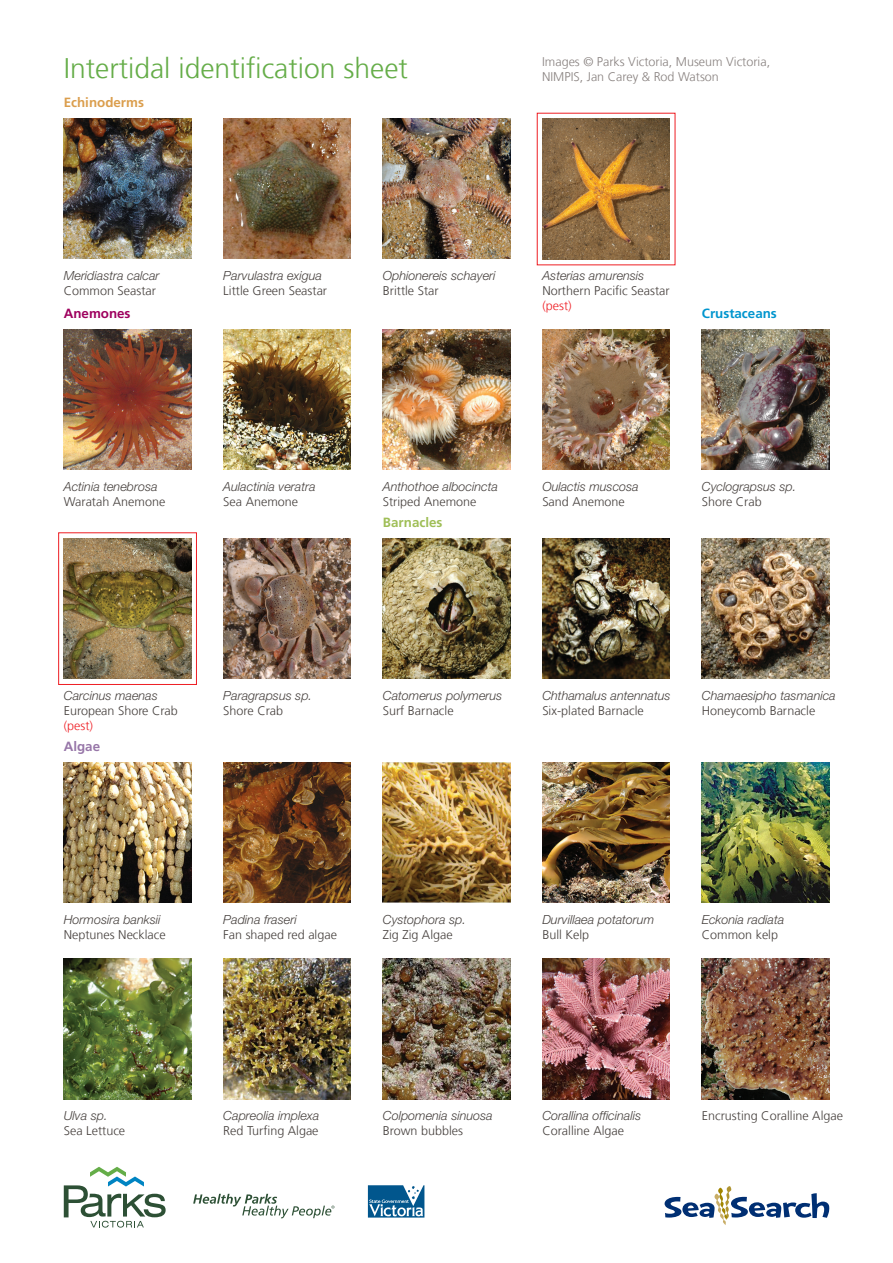
<style>
.page{position:relative;width:893px;height:1263px;background:#fff}
.page>*{position:absolute;margin:0;border:0;box-sizing:border-box;transform-origin:0 0}
.Main_Heading{font:300 28.35px "Frutiger LT Com";color:#65ad48}
.Sub-heading{font:700 13.35px "Frutiger LT Com";color:#db9e4d}
.Sub-heading-2{font:700 13.35px "Frutiger LT Com";color:#0095ce}
.Sub-heading-3{font:700 13.35px "Frutiger LT Com";color:#9fbe56}
.Sub-heading-4{font:700 13.35px "Frutiger LT Com";color:#9e015e}
.Sub-heading-5{font:700 13.35px "Frutiger LT Com";color:#9776a8}
.Captions{font:italic 300 12.6px "Helvetica Neue";color:#453f3c}
.Captions-2{font:300 12.6px "Frutiger LT Com";color:#453f3c}
.Captions-3{font:300 12.6px/15px "Frutiger LT Com";color:#88817f}
.Captions-4{font:300 12.6px "Frutiger LT Com";color:#ee1d23}
</style>
<div class="page">
<svg style="left:368px;top:1185px;width:56px;height:32px"></svg>
<svg style="left:64px;top:1167px;width:102px;height:60px"></svg>
<svg style="left:193px;top:1194px;width:142px;height:24px"></svg>
<svg style="left:665px;top:1186px;width:164px;height:39px"></svg>
<img style="left:64px;top:119px;width:127px;height:140px">
<img style="left:223px;top:119px;width:128px;height:140px">
<img style="left:383px;top:119px;width:127px;height:140px">
<img style="left:64px;top:329px;width:127px;height:141px">
<img style="left:223px;top:329px;width:128px;height:141px">
<img style="left:383px;top:329px;width:127px;height:141px">
<img style="left:542px;top:329px;width:128px;height:141px">
<img style="left:702px;top:329px;width:127px;height:141px">
<img style="left:223px;top:538px;width:128px;height:141px">
<img style="left:383px;top:538px;width:127px;height:141px">
<img style="left:542px;top:538px;width:128px;height:141px">
<img style="left:702px;top:538px;width:127px;height:141px">
<img style="left:64px;top:762px;width:127px;height:140px">
<img style="left:223px;top:762px;width:128px;height:140px">
<img style="left:383px;top:762px;width:127px;height:140px">
<img style="left:542px;top:762px;width:128px;height:140px">
<img style="left:702px;top:762px;width:127px;height:140px">
<img style="left:64px;top:959px;width:127px;height:140px">
<img style="left:223px;top:959px;width:128px;height:140px">
<img style="left:383px;top:959px;width:127px;height:140px">
<img style="left:542px;top:959px;width:128px;height:140px">
<img style="left:702px;top:959px;width:127px;height:140px">
<img style="left:542px;top:119px;width:128px;height:140px">
<img style="left:64px;top:538px;width:127px;height:141px">
<div style="left:58px;top:533px;width:139px;height:152px;border:1px solid #ee1d23"></div>
<p class="Main_Heading" style="left:64px;top:51px;width:346px">Intertidal identification sheet</p>
<p class="Captions-3" style="left:542px;top:54px;width:230px">Images © Parks Victoria, Museum Victoria,<br>NIMPIS, Jan Carey &amp; Rod Watson</p>
<p class="Sub-heading" style="left:64px;top:95px;width:82px">Echinoderms</p>
<p class="Captions" style="left:383px;top:268px;width:114px">Ophionereis schayeri</p>
<p class="Captions-2" style="left:383px;top:283px;width:57px">Brittle Star</p>
<p class="Captions" style="left:64px;top:268px;width:97px">Meridiastra calcar</p>
<p class="Captions-2" style="left:64px;top:283px;width:94px">Common Seastar</p>
<p class="Captions" style="left:223px;top:268px;width:100px">Parvulastra exigua</p>
<p class="Captions-2" style="left:223px;top:283px;width:105px">Little Green Seastar</p>
<p class="Captions" style="left:542px;top:268px;width:103px">Asterias amurensis</p>
<p class="Captions-2" style="left:542px;top:283px;width:129px">Northern Pacific Seastar</p>
<p class="Captions-4" style="left:542px;top:298px;width:31px">(pest)</p>
<p class="Sub-heading-4" style="left:64px;top:306px;width:68px">Anemones</p>
<p class="Sub-heading-2" style="left:702px;top:306px;width:76px">Crustaceans</p>
<p class="Captions" style="left:64px;top:479px;width:95px">Actinia tenebrosa</p>
<p class="Captions-2" style="left:64px;top:494px;width:103px">Waratah Anemone</p>
<p class="Captions" style="left:223px;top:479px;width:94px">Aulactinia veratra</p>
<p class="Captions-2" style="left:223px;top:494px;width:76px">Sea Anemone</p>
<p class="Captions" style="left:383px;top:479px;width:117px">Anthothoe albocincta</p>
<p class="Captions-2" style="left:383px;top:494px;width:95px">Striped Anemone</p>
<p class="Sub-heading-3" style="left:383px;top:515px;width:61px">Barnacles</p>
<p class="Captions" style="left:542px;top:479px;width:98px">Oulactis muscosa</p>
<p class="Captions-2" style="left:542px;top:494px;width:84px">Sand Anemone</p>
<p class="Captions" style="left:702px;top:479px;width:96px">Cyclograpsus sp.</p>
<p class="Captions-2" style="left:702px;top:494px;width:61px">Shore Crab</p>
<p class="Captions" style="left:64px;top:688px;width:96px">Carcinus maenas</p>
<p class="Captions-2" style="left:64px;top:703px;width:116px">European Shore Crab</p>
<p class="Captions-4" style="left:64px;top:718px;width:31px">(pest)</p>
<p class="Sub-heading-5" style="left:64px;top:738px;width:38px">Algae</p>
<p class="Captions" style="left:223px;top:688px;width:90px">Paragrapsus sp.</p>
<p class="Captions-2" style="left:223px;top:703px;width:61px">Shore Crab</p>
<p class="Captions" style="left:383px;top:688px;width:121px">Catomerus polymerus</p>
<p class="Captions-2" style="left:383px;top:703px;width:72px">Surf Barnacle</p>
<p class="Captions" style="left:542px;top:688px;width:130px">Chthamalus antennatus</p>
<p class="Captions-2" style="left:542px;top:703px;width:103px">Six-plated Barnacle</p>
<p class="Captions" style="left:702px;top:688px;width:135px">Chamaesipho tasmanica</p>
<p class="Captions-2" style="left:702px;top:703px;width:115px">Honeycomb Barnacle</p>
<p class="Captions" style="left:64px;top:911px;width:98px">Hormosira banksii</p>
<p class="Captions-2" style="left:64px;top:927px;width:104px">Neptunes Necklace</p>
<p class="Captions" style="left:223px;top:911px;width:75px">Padina fraseri</p>
<p class="Captions-2" style="left:223px;top:927px;width:115px">Fan shaped red algae</p>
<p class="Captions" style="left:383px;top:911px;width:85px">Cystophora sp.</p>
<p class="Captions-2" style="left:383px;top:927px;width:71px">Zig Zig Algae</p>
<p class="Captions" style="left:542px;top:911px;width:113px">Durvillaea potatorum</p>
<p class="Captions-2" style="left:542px;top:927px;width:48px">Bull Kelp</p>
<p class="Captions" style="left:702px;top:911px;width:84px">Eckonia radiata</p>
<p class="Captions-2" style="left:702px;top:927px;width:78px">Common kelp</p>
<p class="Captions" style="left:64px;top:1108px;width:45px">Ulva sp.</p>
<p class="Captions-2" style="left:64px;top:1123px;width:63px">Sea Lettuce</p>
<p class="Captions" style="left:223px;top:1108px;width:97px">Capreolia implexa</p>
<p class="Captions-2" style="left:223px;top:1123px;width:97px">Red Turfing Algae</p>
<p class="Captions" style="left:383px;top:1108px;width:111px">Colpomenia sinuosa</p>
<p class="Captions-2" style="left:383px;top:1123px;width:82px">Brown bubbles</p>
<p class="Captions" style="left:542px;top:1108px;width:100px">Corallina officinalis</p>
<p class="Captions-2" style="left:542px;top:1123px;width:83px">Coralline Algae</p>
<p class="Captions-2" style="left:702px;top:1108px;width:143px">Encrusting Coralline Algae</p>
</div>
